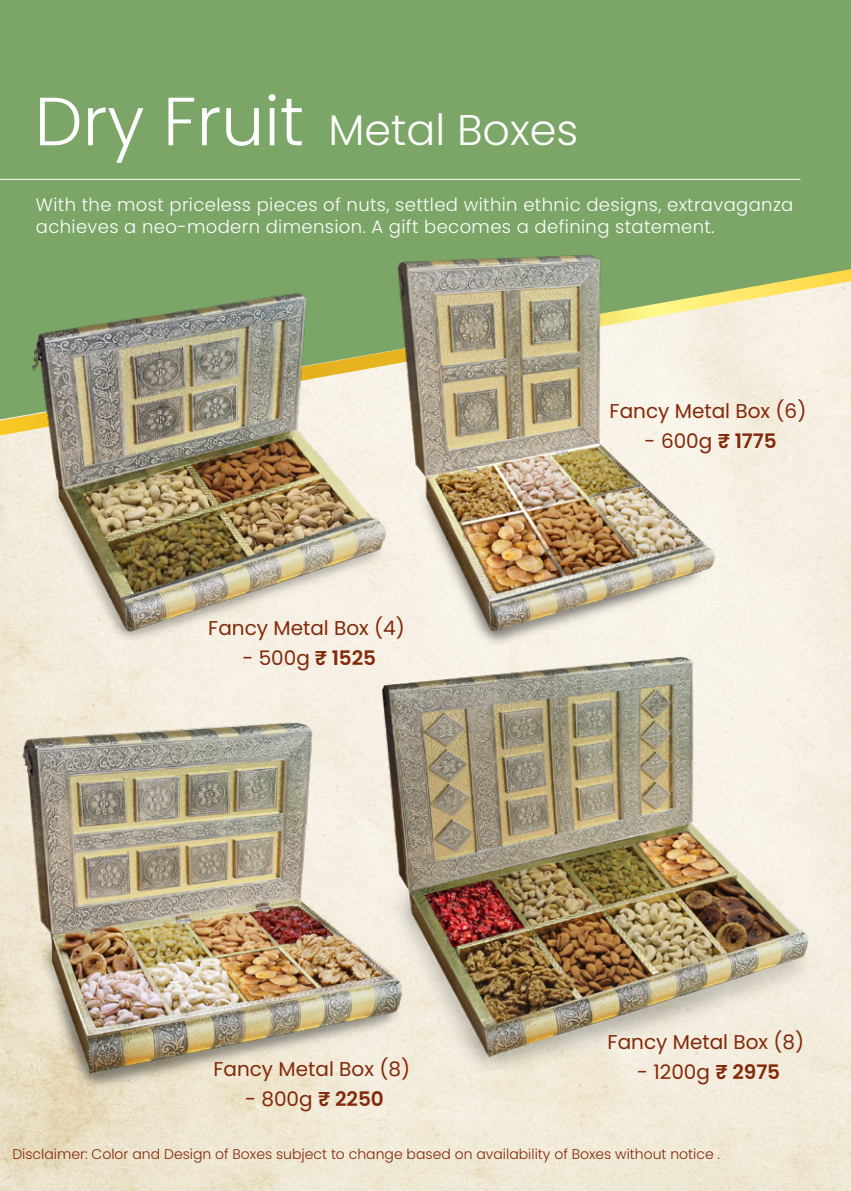
<style>
.page{position:relative;width:851px;height:1191px;background:#fff}
.page>*{position:absolute;margin:0;border:0;box-sizing:border-box;transform-origin:0 0}
.t1{font:300 42.8px "Poppins";color:#fff}
.t2{font:20px "Poppins";color:#832809}
.t3{font:300 18px/21.6px "Poppins";letter-spacing:.02em;color:#fff}
.t4{font:300 14px "Poppins";color:#832809}
.s1{font-size:68px}
.s2{font-weight:600}
</style>
<div class="page">
<img style="left:0;top:435px;width:850px;height:756px">
<div style="left:0;top:0;width:850px;height:269px;background:#7ca568"></div>
<svg style="left:0;top:269px;width:850px;height:166px;background:#dfe0c0"></svg>
<hr style="left:0;top:179px;width:800px;height:1px;background:#fff">
<img style="left:10px;top:719px;width:414px;height:372px">
<img style="left:396px;top:245px;width:341px;height:399px">
<img style="left:10px;top:273px;width:410px;height:366px">
<img style="left:360px;top:647px;width:490px;height:423px">
<h1 class="t1" style="left:35px;top:105px;width:545px"><span class="s1">Dry Fruit</span> Metal Boxes</h1>
<p class="t3" style="left:36px;top:194px;width:759px">With the most priceless pieces of nuts, settled within ethnic designs, extravaganza achieves a neo-modern dimension. A gift becomes a defining statement.</p>
<p class="t2" style="left:208px;top:616px;width:198px">Fancy Metal Box (4)</p>
<p class="t2" style="left:242px;top:646px;width:135px">- 500g <span class="s2">₹ 1525</span></p>
<p class="t2" style="left:213px;top:1057px;width:198px">Fancy Metal Box (8)</p>
<p class="t2" style="left:245px;top:1087px;width:140px">- 800g <span class="s2">₹ 2250</span></p>
<p class="t2" style="left:609px;top:399px;width:198px">Fancy Metal Box (6)</p>
<p class="t2" style="left:644px;top:429px;width:134px">- 600g <span class="s2">₹ 1775</span></p>
<p class="t2" style="left:607px;top:1030px;width:198px">Fancy Metal Box (8)</p>
<p class="t2" style="left:637px;top:1060px;width:145px">- 1200g <span class="s2">₹ 2975</span></p>
<p class="t4" style="left:12px;top:1145px;width:709px">Disclaimer: Color and Design of Boxes subject to change based on availability of Boxes without notice .</p>
</div>
